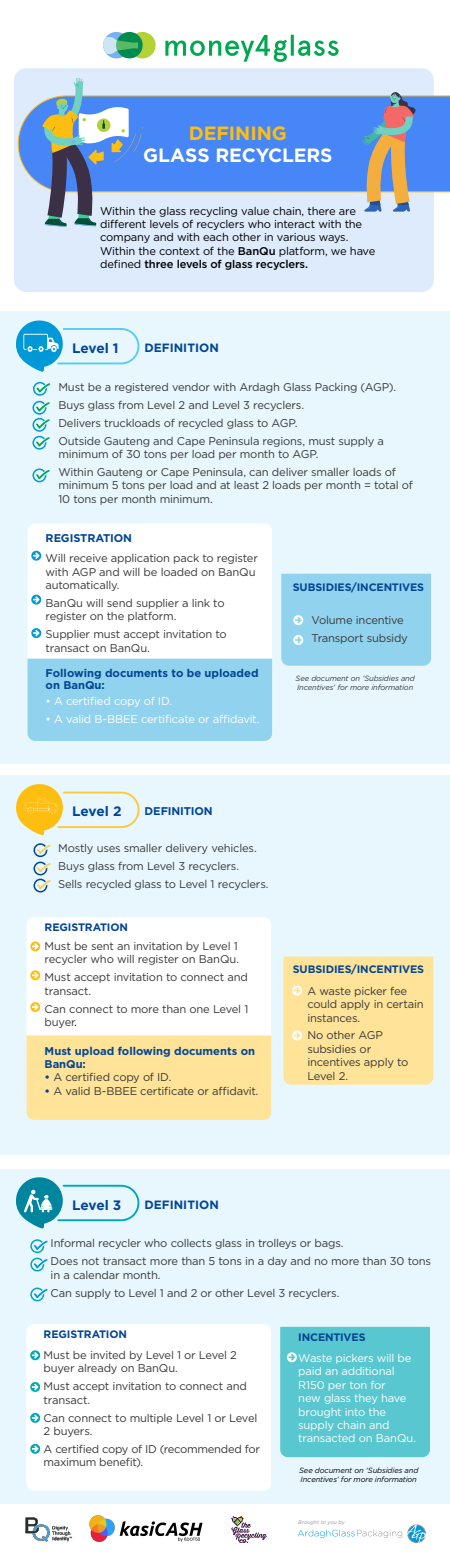
<style>
.page{position:relative;width:450px;height:1559px;background:#fff}
.page>*{position:absolute;margin:0;border:0;box-sizing:border-box;transform-origin:0 0}
.t1{font:700 19.2px "Gotham";letter-spacing:-.01em;color:#fff}
.t2{font:700 19.2px "Gotham";letter-spacing:-.005em;color:#febe10}
.t3{font:700 13.68px "Gotham";letter-spacing:-.015em;color:#034694}
.t4{font:700 12px "Gotham";color:#034694}
.t5{font:11.2px/13.4px "Gotham";letter-spacing:-.02em;color:#393939}
.t6{font:11.2px/13.4px "Gotham";letter-spacing:-.02em;color:#000}
.t7{font:11.2px/13.4px "Gotham";letter-spacing:-.02em;color:#fff}
.t8{font:700 11.2px/12px "Gotham";color:#034694}
.t9{font:700 10.8px "Gotham";letter-spacing:-.01em;color:#034694}
.t10{font:italic 7.6px/9.1px "Gotham";letter-spacing:-.015em;color:#393939}
.t11{font:italic 7.6px/9.1px "Gotham";letter-spacing:-.015em;color:#000}
.t12{font:italic 5.2px "Gotham Rounded";color:#939393}
.s1{font-weight:500}
.s2{font-style:italic;color:#000}
.s3{font-weight:700;color:#034694}
.s4{font-style:italic}
</style>
<div class="page">
<div style="left:0;top:1169px;width:450px;height:335px;background:#e7f7fd"></div>
<div style="left:0;top:311px;width:450px;height:452px;background:#e7f7fd"></div>
<div style="left:28px;top:523px;width:244px;height:218px;background:#fff;border-radius:8px"></div>
<div style="left:28px;top:659px;width:244px;height:82px;background:#91d3ee"></div>
<svg style="left:16px;top:320px;width:124px;height:52px"></svg>
<svg style="left:33px;top:382px;width:17px;height:68px"></svg>
<svg style="left:33px;top:469px;width:17px;height:13px"></svg>
<svg style="left:31px;top:551px;width:10px;height:10px"></svg>
<svg style="left:31px;top:595px;width:10px;height:10px"></svg>
<svg style="left:31px;top:628px;width:10px;height:10px"></svg>
<div style="left:281px;top:574px;width:150px;height:92px;background:#91d3ee"></div>
<div style="left:0;top:775px;width:450px;height:380px;background:#e7f7fd"></div>
<div style="left:27px;top:917px;width:244px;height:195px;background:#fff;border-radius:8px"></div>
<div style="left:27px;top:1035px;width:244px;height:85px;background:#fee398"></div>
<svg style="left:30px;top:941px;width:10px;height:10px"></svg>
<svg style="left:30px;top:970px;width:10px;height:10px"></svg>
<svg style="left:30px;top:1002px;width:10px;height:10px"></svg>
<svg style="left:16px;top:784px;width:124px;height:109px"></svg>
<div style="left:26px;top:1324px;width:245px;height:167px;background:#fff;border-radius:8px"></div>
<svg style="left:30px;top:1239px;width:18px;height:32px"></svg>
<svg style="left:30px;top:1288px;width:18px;height:13px"></svg>
<svg style="left:30px;top:1350px;width:10px;height:10px"></svg>
<svg style="left:30px;top:1382px;width:10px;height:10px"></svg>
<svg style="left:30px;top:1413px;width:10px;height:10px"></svg>
<svg style="left:30px;top:1444px;width:10px;height:10px"></svg>
<div style="left:280px;top:1327px;width:150px;height:130px;background:#59c7d0"></div>
<svg style="left:16px;top:1177px;width:124px;height:52px"></svg>
<div style="left:14px;top:68px;width:420px;height:224px;background:#ddebfc;border-radius:12px"></div>
<div style="left:18px;top:96px;width:432px;height:96px;background:#4786f6"></div>
<svg style="left:32px;top:78px;width:111px;height:149px"></svg>
<svg style="left:356px;top:92px;width:67px;height:120px;background:#8f9bb7"></svg>
<svg style="left:165px;top:35px;width:174px;height:27px"></svg>
<div style="left:129px;top:32px;width:27px;height:26px;background:#b6d136;border-radius:50%"></div>
<svg style="left:103px;top:32px;width:41px;height:27px"></svg>
<div style="left:284px;top:957px;width:149px;height:128px;background:#fee398"></div>
<svg style="left:298px;top:1524px;width:128px;height:19px"></svg>
<img style="left:25px;top:1517px;width:48px;height:25px">
<img style="left:89px;top:1516px;width:114px;height:26px">
<img style="left:232px;top:1516px;width:35px;height:27px">
<h1 class="t2" style="left:189px;top:121px;width:99px">DEFINING</h1>
<h1 class="t1" style="left:143px;top:142px;width:191px">GLASS RECYCLERS</h1>
<p class="t6" style="left:100px;top:204px;width:277px">Within the glass recycling value chain, there are different levels of recyclers who interact with the company and with each other in various ways.<br>Within the context of the <span class="s1">BanQu</span> platform, we have defined <span class="s1">three levels of glass recyclers.</span></p>
<p class="t3" style="left:72px;top:339px;width:48px">Level 1</p>
<p class="t4" style="left:145px;top:340px;width:76px">DEFINITION</p>
<p class="t5" style="left:58px;top:378px;width:339px;line-height:17.8px">Must be a registered vendor with Ardagh Glass Packing (AGP).<br>Buys glass from Level 2 and Level 3 recyclers.<br>Delivers truckloads of recycled glass to AGP.<br>Outside Gauteng and Cape Peninsula regions, must supply a</p>
<p class="t5" style="left:58px;top:445px;width:339px;line-height:17.8px">minimum of 30 tons per load per month to AGP.<br>Within Gauteng or Cape Peninsula, can deliver smaller loads of</p>
<p class="t5" style="left:58px;top:479px;width:356px">minimum 5 tons per load and at least 2 loads per month = total of<br>10 tons per month minimum.</p>
<p class="t8" style="left:46px;top:532px;width:88px">REGISTRATION</p>
<p class="t5" style="left:46px;top:551px;width:214px">Will receive application pack to register with AGP and will be loaded on BanQu automatically.</p>
<p class="t5" style="left:46px;top:596px;width:180px">BanQu will send supplier a link to register on the platform.</p>
<p class="t5" style="left:46px;top:627px;width:183px">Supplier must accept invitation to transact on BanQu.</p>
<p class="t8" style="left:46px;top:667px;width:214px">Following documents to be uploaded on BanQu:</p>
<p class="t7" style="left:46px;top:694px;width:128px">• A certified copy of ID.</p>
<p class="t7" style="left:46px;top:712px;width:215px">• A valid B-BBEE certificate or affidavit.</p>
<p class="t9" style="left:293px;top:580px;width:133px">SUBSIDIES/INCENTIVES</p>
<p class="t5" style="left:312px;top:611px;width:98px;line-height:17.8px">Volume incentive<br>Transport subsidy</p>
<p class="t10" style="left:296px;top:674px;width:121px">See document on ‘Subsidies and<br>Incentives’ for more information</p>
<p class="t3" style="left:72px;top:803px;width:51px">Level 2</p>
<p class="t8" style="left:145px;top:805px;width:69px">DEFINITION</p>
<p class="t5" style="left:58px;top:839px;width:212px;line-height:17.8px">Mostly uses smaller delivery vehicles.<br>Buys glass from Level 3 recyclers.<br>Sells recycled glass to Level 1 recyclers.</p>
<p class="t9" style="left:45px;top:920px;width:85px">REGISTRATION</p>
<p class="t5" style="left:45px;top:939px;width:196px">Must be sent an invitation by Level 1 recycler who will register on BanQu.</p>
<p class="t5" style="left:45px;top:970px;width:205px">Must accept invitation to connect and transact.</p>
<p class="t5" style="left:45px;top:1002px;width:205px">Can connect to more than one Level 1 buyer<span class="s2">.</span></p>
<p class="t8" style="left:45px;top:1044px;width:212px;line-height:13.2px">Must upload following documents on<br>BanQu:</p>
<p class="t5" style="left:45px;top:1071px;width:128px"><span class="s3">•</span> A certified copy of ID.</p>
<p class="t5" style="left:45px;top:1084px;width:216px"><span class="s3">•</span> A valid B-BBEE certificate or affidavit<span class="s4">.</span></p>
<p class="t9" style="left:293px;top:962px;width:133px">SUBSIDIES/INCENTIVES</p>
<p class="t5" style="left:307px;top:984px;width:118px">A waste picker fee could apply in certain instances.</p>
<p class="t5" style="left:307px;top:1029px;width:102px">No other AGP subsidies or incentives apply to<br>Level 2.</p>
<p class="t3" style="left:72px;top:1196px;width:51px">Level 3</p>
<p class="t4" style="left:145px;top:1196px;width:76px">DEFINITION</p>
<p class="t5" style="left:51px;top:1234px;width:382px;line-height:17.8px">Informal recycler who collects glass in trolleys or bags.<br>Does not transact more than 5 tons in a day and no more than 30 tons</p>
<p class="t5" style="left:51px;top:1266px;width:290px;line-height:17.8px">in a calendar month.<br>Can supply to Level 1 and 2 or other Level 3 recyclers.</p>
<p class="t9" style="left:44px;top:1327px;width:85px">REGISTRATION</p>
<p class="t5" style="left:44px;top:1348px;width:195px">Must be invited by Level 1 or Level 2 buyer already on BanQu.</p>
<p class="t5" style="left:44px;top:1379px;width:205px">Must accept invitation to connect and transact.</p>
<p class="t5" style="left:44px;top:1411px;width:215px">Can connect to multiple Level 1 or Level<br>2 buyers.</p>
<p class="t5" style="left:44px;top:1442px;width:218px">A certified copy of ID (recommended for maximum benefit).</p>
<p class="t9" style="left:298px;top:1330px;width:69px">INCENTIVES</p>
<p class="t7" style="left:298px;top:1351px;width:119px">Waste pickers will be paid an additional<br>R150 per ton for<br>new glass they have brought into the supply chain and transacted on BanQu.</p>
<p class="t11" style="left:299px;top:1466px;width:121px">See document on ‘Subsidies and<br>Incentives’ for more information</p>
<p class="t12" style="left:298px;top:1518px;width:50px">Broughtto you by</p>
</div>
